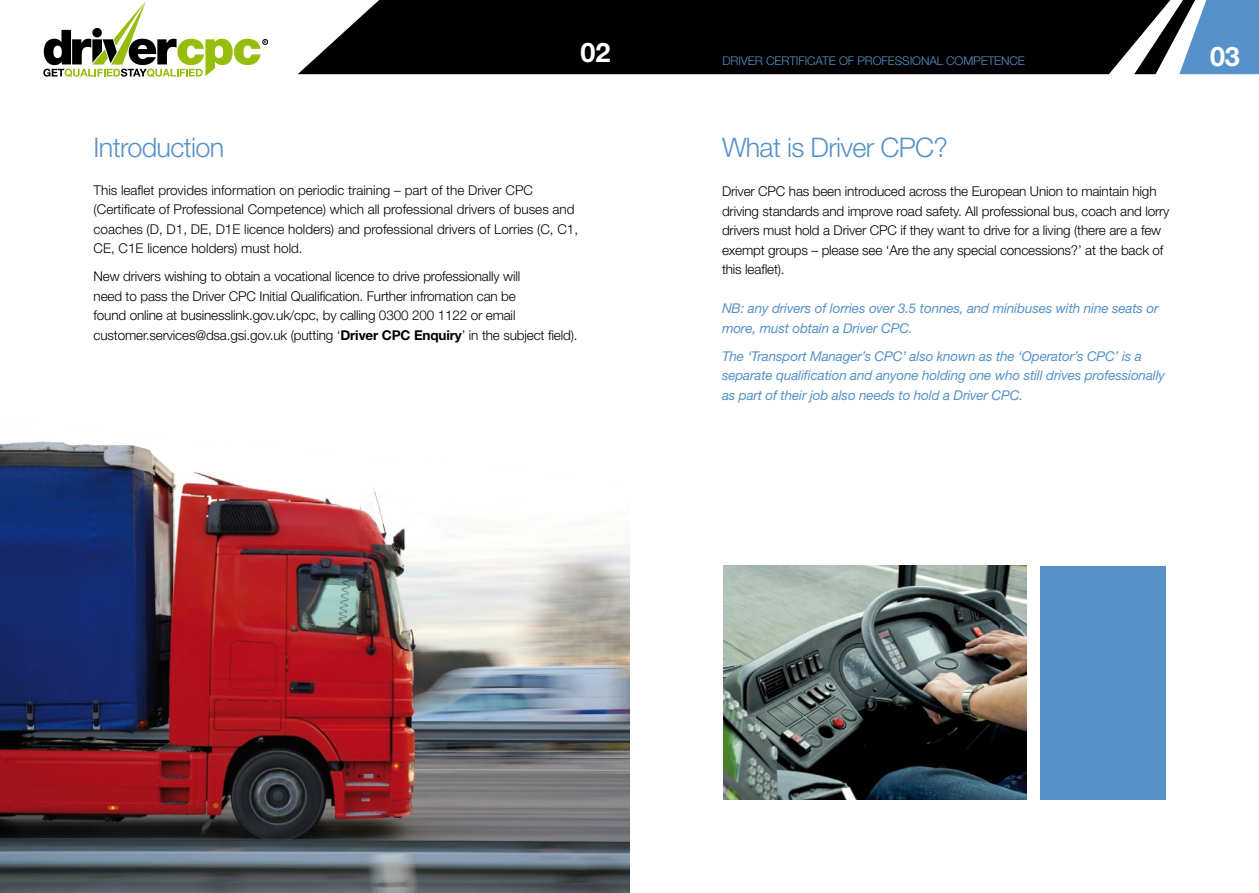
<style>
.page{position:relative;width:1259px;height:893px;background:#fff}
.page>*{position:absolute;margin:0;border:0;box-sizing:border-box;transform-origin:0 0}
.t1{font:300 27px "Helvetica Neue";letter-spacing:-.025em;color:#5692c9}
.t2{font:700 27px "Helvetica Neue";color:#fff}
.t3{font:300 13.5px/19.5px "Helvetica Neue";letter-spacing:-.01em;color:#000}
.t4{font:italic 13.5px/19.5px "Helvetica Neue";letter-spacing:-.01em;color:#5692c9}
.t5{font:300 12px "Helvetica Neue";letter-spacing:-.01em;color:#5692c9}
.s1{font-weight:700}
</style>
<div class="page">
<img style="left:0;top:441px;width:629px;height:452px">
<svg style="left:43px;top:1px;width:225px;height:76px"></svg>
<div style="left:298px;top:0;width:836px;height:74px;background:#000"></div>
<svg style="left:1134px;top:0;width:125px;height:74px"></svg>
<img style="left:723px;top:566px;width:303px;height:233px">
<div style="left:1040px;top:566px;width:125px;height:233px;background:#5692c9"></div>
<h1 class="t2" style="left:580px;top:35px;width:31px">02</h1>
<h1 class="t1" style="left:94px;top:131px;width:132px">Introduction</h1>
<p class="t3" style="left:94px;top:180px;width:486px">This leaflet provides information on periodic training – part of the Driver CPC (Certificate of Professional Competence) which all professional drivers of buses and coaches (D, D1, DE, D1E licence holders) and professional drivers of Lorries (C, C1, CE, C1E licence holders) must hold.</p>
<p class="t3" style="left:94px;top:267px;width:485px">New drivers wishing to obtain a vocational licence to drive professionally will<br>need to pass the Driver CPC Initial Qualification. Further infromation can be<br>found online at businesslink.gov.uk/cpc, by calling 0300 200 1122 or email customer.services@dsa.gsi.gov.uk (putting ‘<span class="s1">Driver CPC Enquiry</span>’ in the subject field).</p>
<p class="t5" style="left:722px;top:53px;width:16px">Driver</p>
<p class="t5" style="left:766px;top:53px;width:16px">Certificate</p>
<p class="t5" style="left:839px;top:53px;width:34px">of Professional</p>
<p class="t5" style="left:946px;top:53px;width:36px">Competence</p>
<h1 class="t2" style="left:1210px;top:40px;width:31px">03</h1>
<h1 class="t1" style="left:722px;top:131px;width:227px">What is Driver CPC?</h1>
<p class="t3" style="left:722px;top:182px;width:449px">Driver CPC has been introduced across the European Union to maintain high driving standards and improve road safety. All professional bus, coach and lorry drivers must hold a Driver CPC if they want to drive for a living (there are a few exempt groups – please see ‘Are the any special concessions?’ at the back of this leaflet).</p>
<p class="t4" style="left:722px;top:299px;width:438px">NB: any drivers of lorries over 3.5 tonnes, and minibuses with nine seats or more, must obtain a Driver CPC.</p>
<p class="t4" style="left:722px;top:346px;width:444px">The ‘Transport Manager’s CPC’ also known as the ‘Operator’s CPC’ is a separate qualification and anyone holding one who still drives professionally as part of their job also needs to hold a Driver CPC.</p>
</div>
